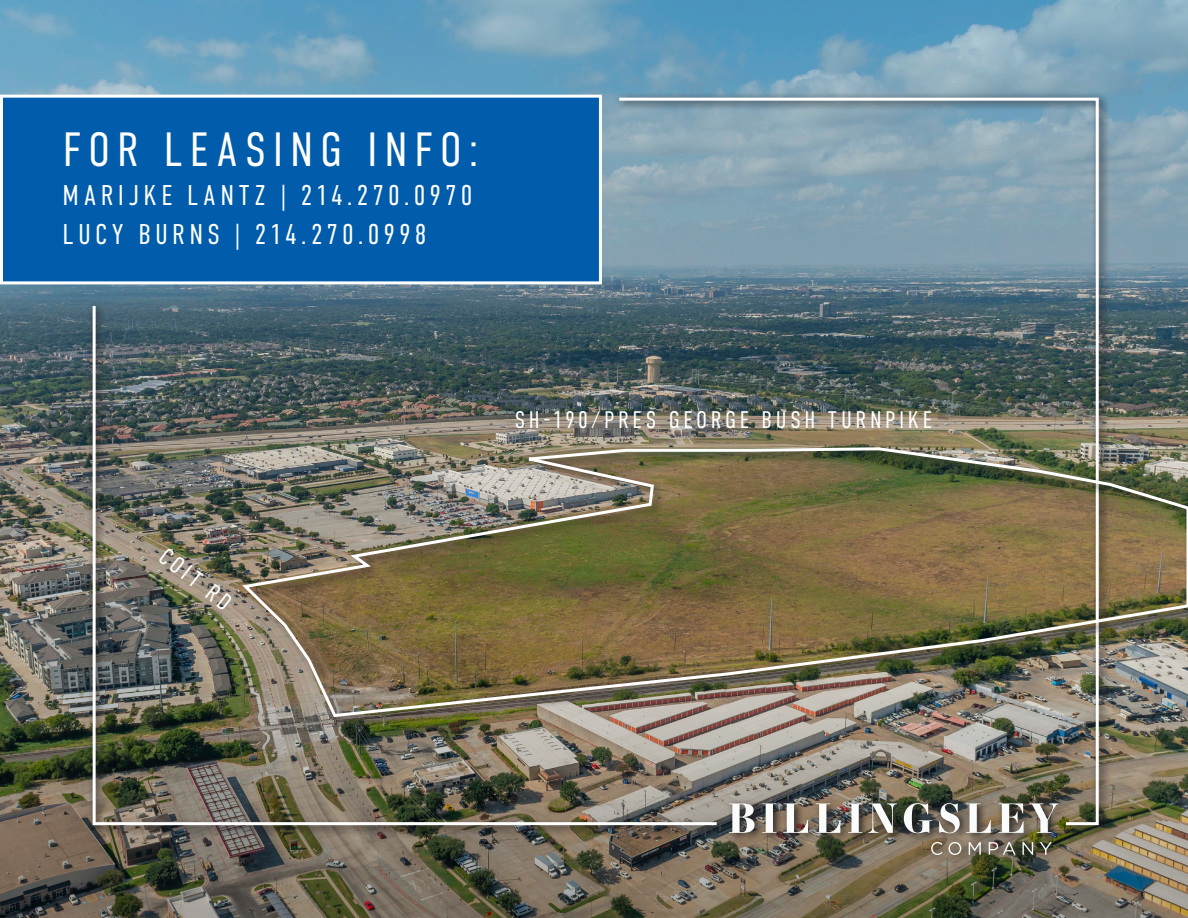
<style>
.page{position:relative;width:1188px;height:918px;background:#fff}
.page>*{position:absolute;margin:0;border:0;box-sizing:border-box;transform-origin:0 0}
.subheaders{font:300 48px "DIN Condensed";letter-spacing:.145em;color:#fff}
.subheaders-2{font:300 28.5px "DIN Condensed";letter-spacing:.145em;color:#fff}
.subheaders-3{font:300 24px "DIN Condensed";letter-spacing:.15em;color:#fff}
</style>
<div class="page">
<svg style="left:0;top:0;width:1188px;height:419px;background:#6a97ae"></svg>
<div style="left:2px;top:96px;width:598px;height:187px;background:#015dab"></div>
<div style="left:0;top:95px;width:602px;height:189px;border:3px solid #fff"></div>
<img style="left:0;top:513px;width:1188px;height:405px">
<img style="left:616px;top:96px;width:484px;height:731px">
<img style="left:725px;top:798px;width:343px;height:68px">
<svg style="left:729px;top:803px;width:26px;height:30px"></svg>
<svg style="left:762px;top:803px;width:14px;height:30px"></svg>
<svg style="left:783px;top:803px;width:25px;height:30px"></svg>
<svg style="left:816px;top:803px;width:24px;height:30px"></svg>
<svg style="left:848px;top:803px;width:14px;height:30px"></svg>
<svg style="left:868px;top:803px;width:29px;height:30px"></svg>
<svg style="left:904px;top:803px;width:28px;height:30px"></svg>
<svg style="left:939px;top:803px;width:21px;height:30px"></svg>
<svg style="left:966px;top:803px;width:25px;height:30px"></svg>
<svg style="left:998px;top:803px;width:61px;height:30px"></svg>
<svg style="left:931px;top:842px;width:30px;height:13px"></svg>
<svg style="left:969px;top:842px;width:12px;height:13px"></svg>
<svg style="left:989px;top:842px;width:27px;height:13px"></svg>
<svg style="left:1022px;top:842px;width:11px;height:13px"></svg>
<svg style="left:1040px;top:842px;width:12px;height:13px"></svg>
<img style="left:87px;top:301px;width:640px;height:535px">
<img style="left:91px;top:303px;width:629px;height:524px">
<div style="left:240px;top:444px;width:948px;height:285px;background:#231f20;opacity:.75"></div>
<img style="left:241px;top:445px;width:947px;height:274px">
<p class="subheaders" style="left:63px;top:123px;width:418px">FOR LEASING INFO:</p>
<p class="subheaders-2" style="left:63px;top:179px;width:411px">MARIJKE LANTZ | 214.270.0970</p>
<p class="subheaders-2" style="left:63px;top:218px;width:365px">LUCY BURNS | 214.270.0998</p>
<p class="subheaders-3" style="left:170px;top:543px;width:86px;rotate:38deg">COIT RD</p>
<p class="subheaders-3" style="left:515px;top:406px;width:419px">SH-190/PRES GEORGE BUSH TURNPIKE</p>
</div>
